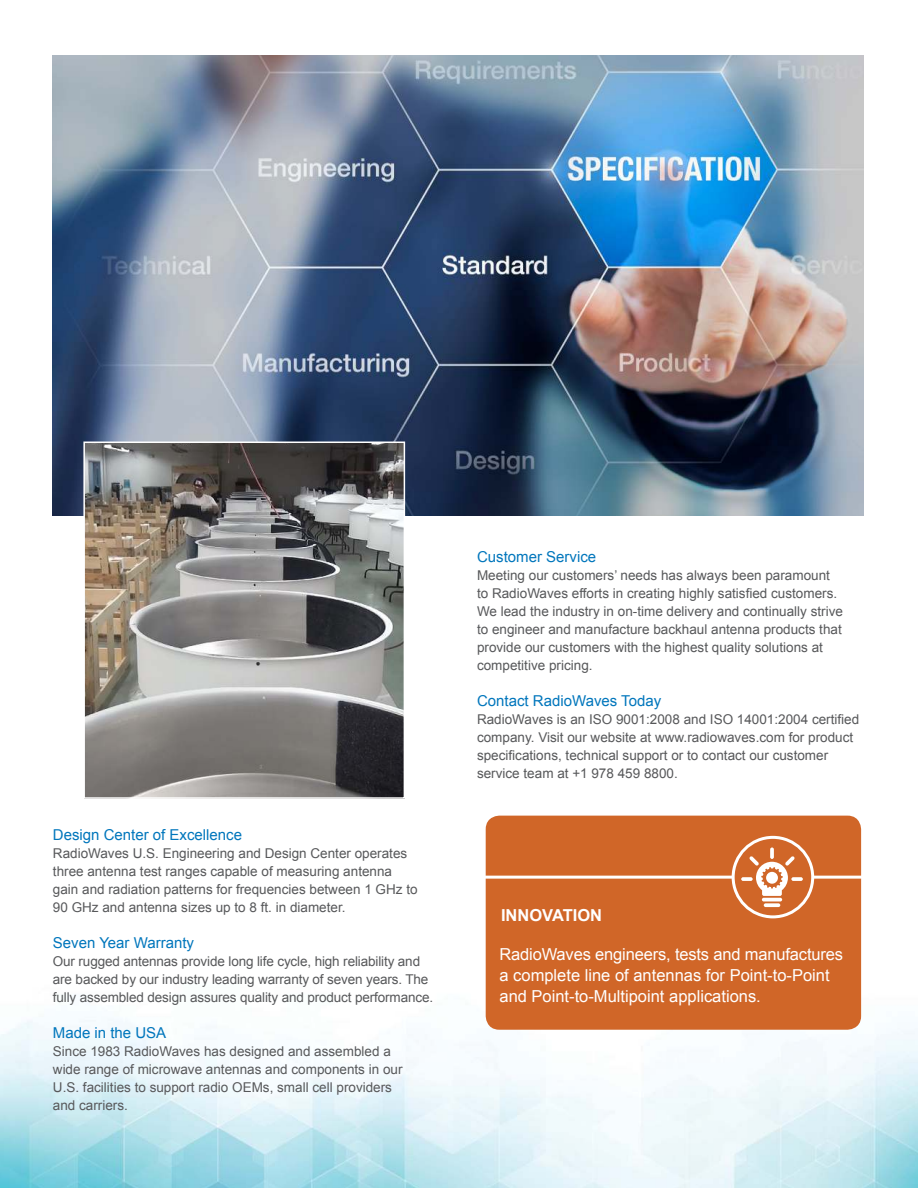
<style>
.page{position:relative;width:918px;height:1188px;background:#fff}
.page>*{position:absolute;margin:0;border:0;box-sizing:border-box;transform-origin:0 0}
.t1{font:16.5px/21px "Arial";color:#fff}
.t2{font:700 16.5px "Arial";color:#fff}
.t3{font:15px "Arial";color:#0076bc}
.t4{font:13.5px/18px "Arial";color:#57585a}
</style>
<div class="page">
<img style="left:0;top:912px;width:918px;height:276px">
<div style="left:486px;top:816px;width:375px;height:214px;background:#d06628;border-radius:14px"></div>
<hr style="left:469px;top:876px;width:396px;height:3px;background:#fff">
<div style="left:733px;top:837px;width:80px;height:80px;background:#d06628;border-radius:50%"></div>
<div style="left:732px;top:836px;width:82px;height:82px;border:3px solid #fff;border-radius:50%"></div>
<svg style="left:770px;top:847px;width:4px;height:12px"></svg>
<svg style="left:791px;top:877px;width:12px;height:4px"></svg>
<svg style="left:741px;top:877px;width:12px;height:4px"></svg>
<hr style="left:762px;top:898px;width:20px;height:3px;background:#fff;border-radius:2px">
<svg style="left:764px;top:903px;width:16px;height:4px"></svg>
<svg style="left:749px;top:856px;width:46px;height:40px"></svg>
<img style="left:53px;top:56px;width:811px;height:459px">
<img style="left:86px;top:445px;width:316px;height:351px">
<div style="left:83px;top:442px;width:322px;height:357px;border:2px solid #fff"></div>
<p class="t3" style="left:53px;top:825px;width:191px">Design Center of Excellence</p>
<p class="t4" style="left:53px;top:844px;width:366px">RadioWaves U.S. Engineering and Design Center operates three antenna test ranges capable of measuring antenna gain and radiation patterns for frequencies between 1 GHz to 90 GHz and antenna sizes up to 8 ft. in diameter.</p>
<p class="t3" style="left:53px;top:937px;width:143px">Seven Year Warranty</p>
<p class="t4" style="left:53px;top:954px;width:382px">Our rugged antennas provide long life cycle, high reliability and are backed by our industry leading warranty of seven years. The fully assembled design assures quality and product performance.</p>
<p class="t3" style="left:53px;top:1023px;width:115px">Made in the USA</p>
<p class="t4" style="left:53px;top:1042px;width:351px">Since 1983 RadioWaves has designed and assembled a wide range of microwave antennas and components in our U.S. facilities to support radio OEMs, small cell providers and carriers.</p>
<p class="t3" style="left:477px;top:551px;width:121px">Customer Service</p>
<p class="t4" style="left:477px;top:566px;width:367px">Meeting our customers’ needs has always been paramount to RadioWaves efforts in creating highly satisfied customers.<br>We lead the industry in on-time delivery and continually strive to engineer and manufacture backhaul antenna products that provide our customers with the highest quality solutions at competitive pricing.</p>
<p class="t3" style="left:477px;top:695px;width:186px">Contact RadioWaves Today</p>
<p class="t4" style="left:477px;top:710px;width:384px">RadioWaves is an ISO 9001:2008 and ISO 14001:2004 certified company. Visit our website at www.radiowaves.com for product specifications, technical support or to contact our customer service team at +1 978 459 8800.</p>
<p class="t2" style="left:501px;top:906px;width:103px">INNOVATION</p>
<p class="t1" style="left:500px;top:945px;width:345px">RadioWaves engineers, tests and manufactures a complete line of antennas for Point-to-Point and Point-to-Multipoint applications.</p>
</div>
